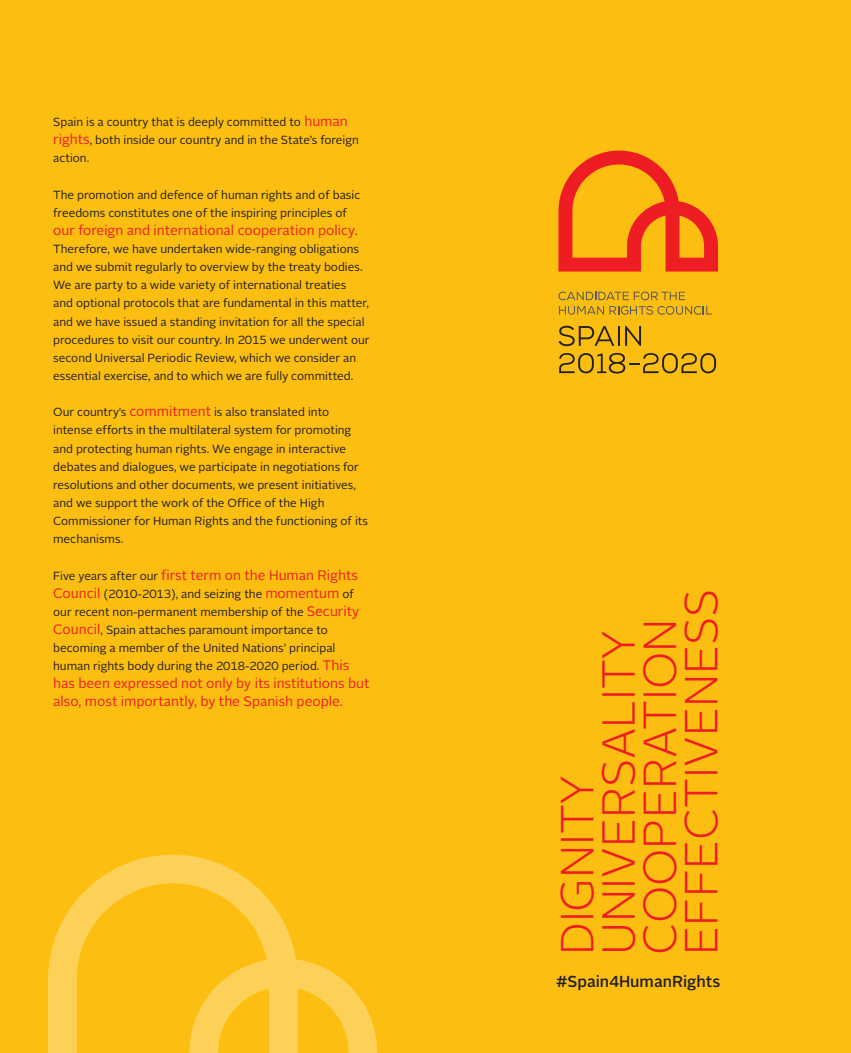
<style>
.page{position:relative;width:851px;height:1053px;background:#fff}
.page>*{position:absolute;margin:0;border:0;box-sizing:border-box;transform-origin:0 0}
.t1{font:300 46.25px "Alright Sans";color:#ee1d23}
.TEXTO{font:500 15.88px "Alright Sans";color:#231f20}
.TEXTO-2{font:13.75px/18.1px "Alright Sans";color:#ee1d23}
.TEXTO-3{font:11.75px/18.1px "Alright Sans";color:#231f20}
.s1{font-size:13.75px;color:#ee1d23}
.s2{font-size:11.75px;color:#231f20}
</style>
<div class="page">
<div style="left:0;top:0;width:850px;height:1052px;background:#fdbe12"></div>
<svg style="left:558px;top:150px;width:160px;height:121px"></svg>
<svg style="left:558px;top:326px;width:158px;height:48px"></svg>
<svg style="left:558px;top:291px;width:127px;height:9px"></svg>
<svg style="left:559px;top:306px;width:152px;height:9px"></svg>
<svg style="left:48px;top:854px;width:329px;height:198px"></svg>
<p class="TEXTO-3" style="left:53px;top:113px;width:307px">Spain is a country that is deeply committed to <span class="s1">human rights</span>, both inside our country and in the State’s foreign action.</p>
<p class="TEXTO-3" style="left:53px;top:186px;width:309px">The promotion and defence of human rights and of basic freedoms constitutes one of the inspiring principles of</p>
<p class="TEXTO-2" style="left:53px;top:221px;width:306px">our foreign and international cooperation policy<span class="s2">.</span></p>
<p class="TEXTO-3" style="left:53px;top:240px;width:318px">Therefore, we have undertaken wide-ranging obligations and we submit regularly to overview by the treaty bodies.<br>We are party to a wide variety of international treaties<br>and optional protocols that are fundamental in this matter, and we have issued a standing invitation for all the special procedures to visit our country. In 2015 we underwent our second Universal Periodic Review, which we consider an essential exercise, and to which we are fully committed.</p>
<p class="TEXTO-3" style="left:53px;top:403px;width:316px">Our country’s <span class="s1">commitment</span> is also translated into intense efforts in the multilateral system for promoting and protecting human rights. We engage in interactive debates and dialogues, we participate in negotiations for resolutions and other documents, we present initiatives, and we support the work of the Office of the High Commissioner for Human Rights and the functioning of its mechanisms.</p>
<p class="TEXTO-2" style="left:53px;top:566px;width:306px"><span class="s2">Five years after our</span> first term on the Human Rights</p>
<p class="TEXTO-3" style="left:53px;top:584px;width:307px"><span class="s1">Council</span> (2010-2013), and seizing the <span class="s1">momentum</span> of our recent non-permanent membership of the <span class="s1">Security Council</span>, Spain attaches paramount importance to becoming a member of the United Nations’ principal human rights body during the 2018-2020 period. <span class="s1">This</span></p>
<p class="TEXTO-2" style="left:53px;top:674px;width:318px">has been expressed not only by its institutions but also, most importantly, by the Spanish people.</p>
<p class="t1" style="left:670px;top:955px;width:367px;rotate:-90deg">EFFECTIVENESS</p>
<p class="t1" style="left:587px;top:955px;width:327px;rotate:-90deg">UNIVERSALITY</p>
<p class="t1" style="left:628px;top:955px;width:338px;rotate:-90deg">COOPERATION</p>
<p class="t1" style="left:546px;top:955px;width:182px;rotate:-90deg">DIGNITY</p>
<p class="TEXTO" style="left:556px;top:970px;width:166px">#Spain4HumanRights</p>
</div>
